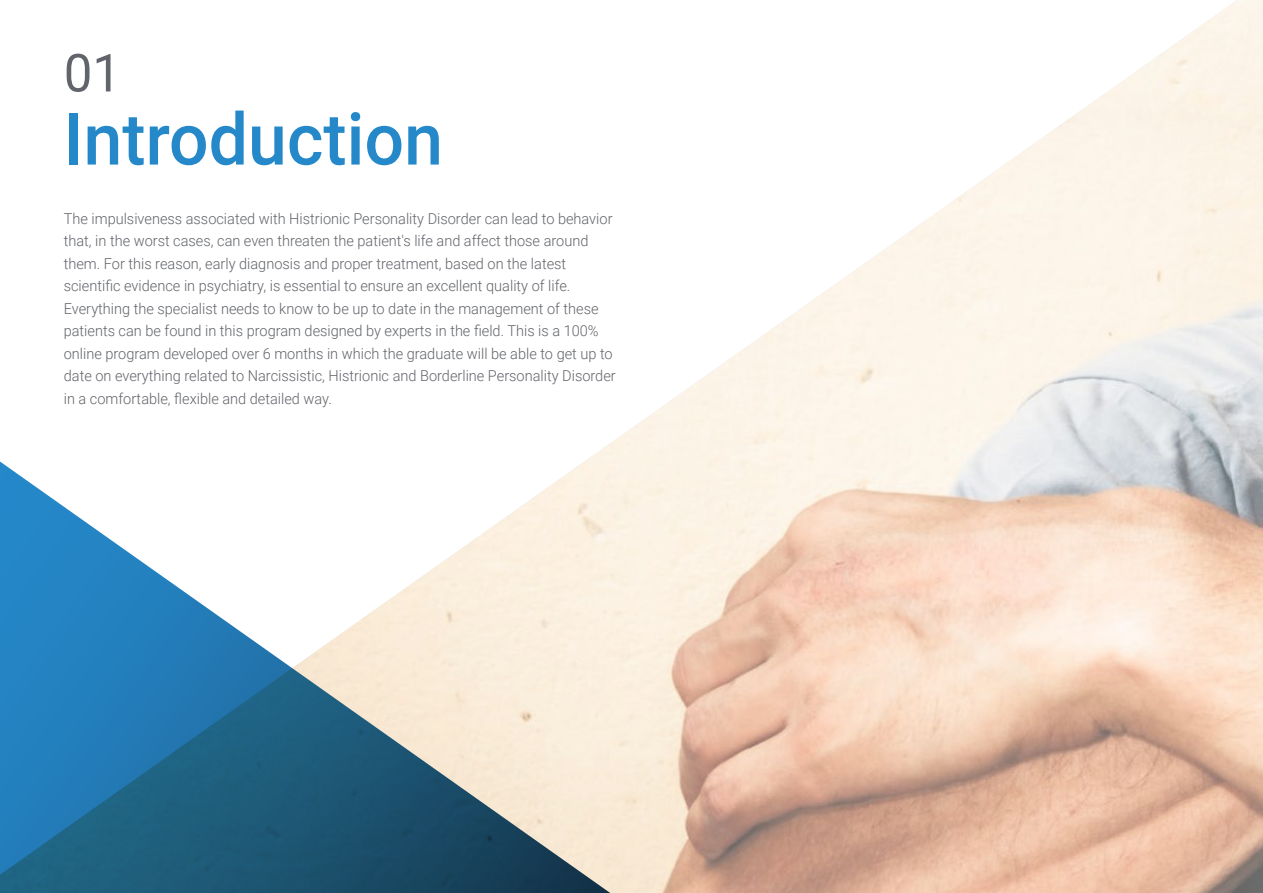
<style>
.page{position:relative;width:1263px;height:893px;background:#fff}
.page>*{position:absolute;margin:0;border:0;box-sizing:border-box;transform-origin:0 0}
.t1{font:500 72px "Roboto";color:#2488c9}
.t2{font:52.5px "Roboto";color:#61646a}
.t3{font:300 15px/22.5px "Roboto";color:#61646a}
</style>
<div class="page">
<img style="left:607px;top:0;width:656px;height:893px">
<svg style="left:0;top:446px;width:640px;height:447px"></svg>
<h2 class="t2" style="left:64px;top:36px;width:59px">01</h2>
<h1 class="t1" style="left:64px;top:89px;width:381px">Introduction</h1>
<p class="t3" style="left:64px;top:207px;width:553px">The impulsiveness associated with Histrionic Personality Disorder can lead to behavior that, in the worst cases, can even threaten the patient's life and affect those around them. For this reason, early diagnosis and proper treatment, based on the latest scientific evidence in psychiatry, is essential to ensure an excellent quality of life.<br>Everything the specialist needs to know to be up to date in the management of these patients can be found in this program designed by experts in the field. This is a 100% online program developed over 6 months in which the graduate will be able to get up to date on everything related to Narcissistic, Histrionic and Borderline Personality Disorder in a comfortable, flexible and detailed way.</p>
</div>
